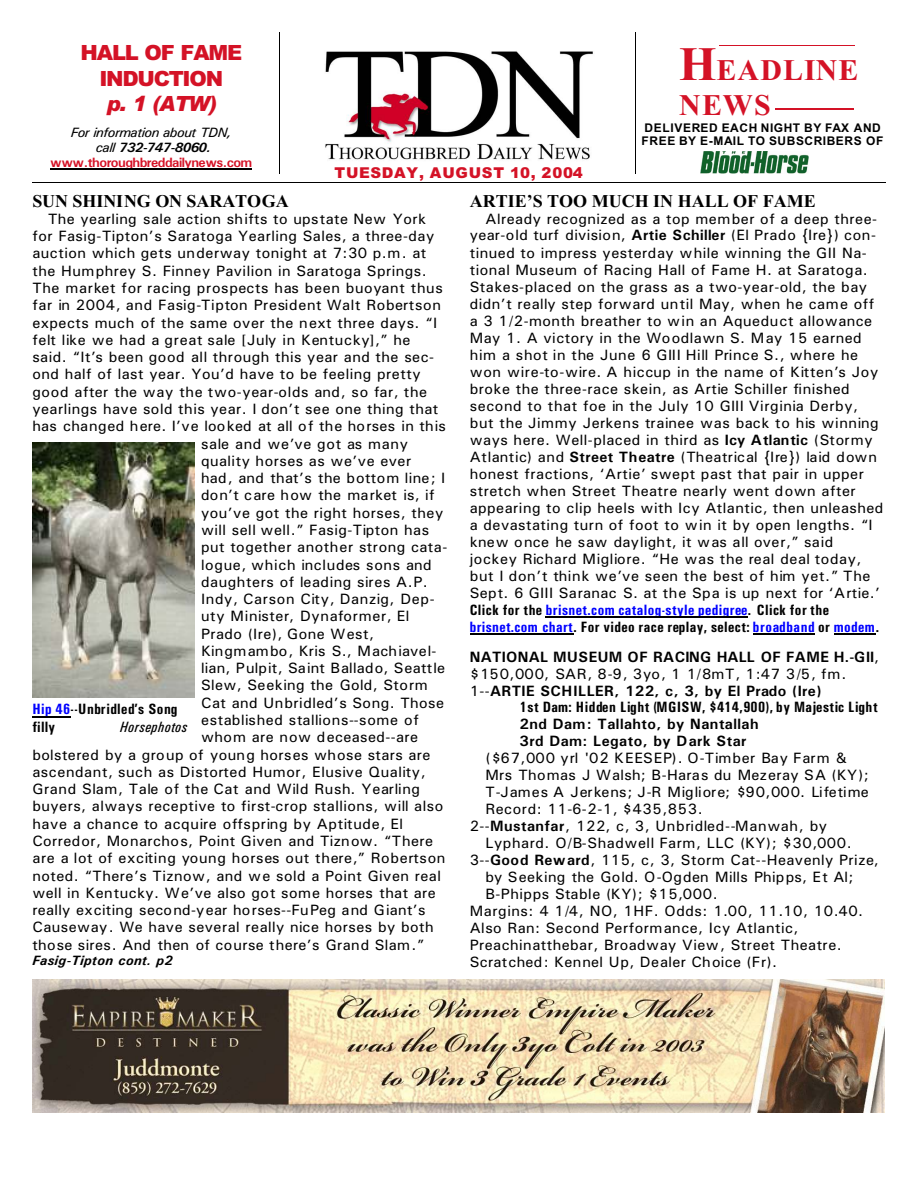
<style>
.page{position:relative;width:918px;height:1188px;background:#fff}
.page>*{position:absolute;margin:0;border:0;box-sizing:border-box;transform-origin:0 0}
.t1{font:700 30px/34.5px "Times New Roman";letter-spacing:.035em;color:#d41226}
.t2{font:900 21px/25.2px "Arial";letter-spacing:-.06em;color:#d41226;text-align:center}
.t3{font:italic 900 21px "Arial";color:#d41226}
.t4{font:700 18px "Times New Roman";color:#000}
.t5{font:15px/17px "Univers";letter-spacing:.03em;color:#000}
.t6{font:15px "Univers";letter-spacing:.01em;color:#000}
.t7{font:700 15px/17px "Univers";letter-spacing:.03em;color:#000}
.t8{font:700 15px/17px "Univers Condensed";letter-spacing:.025em;color:#00f}
.t9{font:15px "Univers";letter-spacing:.06em;color:#000}
.t10{font:700 15px/17.2px "Univers Condensed";letter-spacing:.035em;color:#000}
.t11{font:900 15px "Arial";letter-spacing:.04em;color:#d41226}
.t12{font:italic 15px "Univers Condensed";letter-spacing:.03em;color:#000}
.t13{font:700 13.5px/15px "Univers";letter-spacing:-.04em;color:#d41226;text-align:center}
.t14{font:italic 700 13.5px "Univers";letter-spacing:.025em;color:#000}
.t15{font:700 12px/12.8px "Arial";letter-spacing:.045em;color:#000}
.s1{font-weight:400;font-style:italic;color:#000}
.s2{font-style:italic;color:#000}
.s3{font-size:48px}
.s4{color:#00f}
.s5{font-weight:700}
.s6{color:#000}
.s7{font-weight:400}
</style>
<div class="page">
<hr style="left:50px;top:169px;width:201px;height:1px;background:#000">
<img style="left:325px;top:51px;width:268px;height:109px">
<img style="left:700px;top:151px;width:108px;height:23px">
<hr style="left:719px;top:45px;width:136px;height:1px;background:#d41226">
<hr style="left:776px;top:109px;width:78px;height:1px;background:#d41226">
<hr style="left:280px;top:32px;width:1px;height:142px;background:#000">
<hr style="left:635px;top:32px;width:1px;height:142px;background:#000">
<hr style="left:32px;top:183px;width:853px;height:1px;background:#000">
<img style="left:32px;top:979px;width:852px;height:134px">
<img style="left:32px;top:442px;width:162px;height:255px">
<hr style="left:32px;top:716px;width:39px;height:1px;background:#000">
<hr style="left:546px;top:616px;width:202px;height:1px;background:#000">
<hr style="left:470px;top:633px;width:104px;height:1px;background:#000">
<hr style="left:753px;top:633px;width:62px;height:1px;background:#000">
<hr style="left:834px;top:633px;width:42px;height:1px;background:#000">
<h2 class="t2" style="left:81px;top:43px;width:163px">HALL OF FAME<br>INDUCTION</h2>
<h2 class="t3" style="left:107px;top:95px;width:111px">p. 1 (ATW)</h2>
<p class="t13" style="left:50px;top:126px;width:204px"><span class="s1">For information about TDN,<br>call</span> <span class="s2">732-747-8060. </span>www.thoroughbreddailynews.com</p>
<p class="t11" style="left:335px;top:168px;width:250px">TUESDAY, AUGUST 10, 2004</p>
<h1 class="t1" style="left:679px;top:56px;width:181px"><span class="s3">H</span>EADLINE<br>NEWS</h1>
<p class="t15" style="left:641px;top:123px;width:244px">DELIVERED EACH NIGHT BY FAX AND<br>FREE BY E-MAIL TO SUBSCRIBERS OF</p>
<p class="t4" style="left:32px;top:195px;width:258px">SUN SHINING ON SARATOGA</p>
<p class="t5" style="left:48px;top:212px;width:380px">The yearling sale action shifts to upstate New York</p>
<p class="t5" style="left:32px;top:229px;width:403px">for Fasig-Tipton’s Saratoga Yearling Sales, a three-day</p>
<p class="t5" style="left:32px;top:246px;width:396px">auction which gets underway tonight at 7:30 p.m. at</p>
<p class="t5" style="left:32px;top:263px;width:396px">the Humphrey S. Finney Pavilion in Saratoga Springs.</p>
<p class="t5" style="left:32px;top:281px;width:412px">The market for racing prospects has been buoyant thus</p>
<p class="t5" style="left:32px;top:298px;width:410px">far in 2004, and Fasig-Tipton President Walt Robertson</p>
<p class="t5" style="left:32px;top:315px;width:406px">expects much of the same over the next three days. “I</p>
<p class="t5" style="left:32px;top:333px;width:380px">felt like we had a great sale [July in Kentucky],” he</p>
<p class="t5" style="left:32px;top:350px;width:403px">said. “It’s been good all through this year and the sec-</p>
<p class="t5" style="left:32px;top:367px;width:390px">ond half of last year. You’d have to be feeling pretty</p>
<p class="t5" style="left:32px;top:384px;width:396px">good after the way the two-year-olds and, so far, the</p>
<p class="t5" style="left:32px;top:402px;width:408px">yearlings have sold this year. I don’t see one thing that</p>
<p class="t6" style="left:32px;top:421px;width:415px">has changed here. I’ve looked at all of the horses in this</p>
<p class="t5" style="left:201px;top:436px;width:209px">sale and we’ve got as many</p>
<p class="t5" style="left:201px;top:454px;width:212px">quality horses as we’ve ever</p>
<p class="t5" style="left:201px;top:471px;width:246px">had, and that’s the bottom line; I</p>
<p class="t6" style="left:201px;top:490px;width:235px">don’t care how the market is, if</p>
<p class="t5" style="left:201px;top:505px;width:244px">you’ve got the right horses, they</p>
<p class="t5" style="left:201px;top:523px;width:230px">will sell well.” Fasig-Tipton has</p>
<p class="t5" style="left:201px;top:540px;width:248px">put together another strong cata-</p>
<p class="t5" style="left:201px;top:557px;width:232px">logue, which includes sons and</p>
<p class="t5" style="left:201px;top:574px;width:228px">daughters of leading sires A.P.</p>
<p class="t5" style="left:201px;top:592px;width:235px">Indy, Carson City, Danzig, Dep-</p>
<p class="t5" style="left:201px;top:609px;width:210px">uty Minister, Dynaformer, El</p>
<p class="t5" style="left:201px;top:626px;width:175px">Prado (Ire), Gone West,</p>
<p class="t6" style="left:201px;top:646px;width:237px">Kingmambo, Kris S., Machiavel-</p>
<p class="t6" style="left:201px;top:663px;width:246px">lian, Pulpit, Saint Ballado, Seattle</p>
<p class="t5" style="left:201px;top:678px;width:228px">Slew, Seeking the Gold, Storm</p>
<p class="t5" style="left:201px;top:695px;width:245px">Cat and Unbridled’s Song. Those</p>
<p class="t5" style="left:201px;top:713px;width:219px">established stallions--some of</p>
<p class="t5" style="left:201px;top:730px;width:219px">whom are now deceased--are</p>
<p class="t5" style="left:32px;top:747px;width:400px">bolstered by a group of young horses whose stars are</p>
<p class="t5" style="left:32px;top:765px;width:395px">ascendant, such as Distorted Humor, Elusive Quality,</p>
<p class="t5" style="left:32px;top:782px;width:389px">Grand Slam, Tale of the Cat and Wild Rush. Yearling</p>
<p class="t5" style="left:32px;top:799px;width:412px">buyers, always receptive to first-crop stallions, will also</p>
<p class="t5" style="left:32px;top:816px;width:372px">have a chance to acquire offspring by Aptitude, El</p>
<p class="t5" style="left:32px;top:834px;width:402px">Corredor, Monarchos, Point Given and Tiznow. “There</p>
<p class="t5" style="left:32px;top:851px;width:415px">are a lot of exciting young horses out there,” Robertson</p>
<p class="t5" style="left:32px;top:868px;width:410px">noted. “There’s Tiznow, and we sold a Point Given real</p>
<p class="t5" style="left:32px;top:886px;width:405px">well in Kentucky. We’ve also got some horses that are</p>
<p class="t5" style="left:32px;top:903px;width:395px">really exciting second-year horses--FuPeg and Giant’s</p>
<p class="t5" style="left:32px;top:920px;width:403px">Causeway. We have several really nice horses by both</p>
<p class="t5" style="left:32px;top:937px;width:393px">those sires. And then of course there’s Grand Slam.”</p>
<p class="t14" style="left:32px;top:956px;width:142px">Fasig-Tipton cont. p2</p>
<p class="t10" style="left:32px;top:702px;width:147px"><span class="s4">Hip 46</span>--Unbridled’s Song filly</p>
<p class="t12" style="left:120px;top:721px;width:69px">Horsephotos</p>
<p class="t4" style="left:470px;top:195px;width:348px">ARTIE’S TOO MUCH IN HALL OF FAME</p>
<p class="t5" style="left:470px;top:211px;width:415px;text-indent:16px">Already recognized as a top member of a deep three&shy;year-old turf division, <span class="s5">Artie Schiller</span> (El Prado {Ire}) con&shy;tinued to impress yesterday while winning the GII Na&shy;tional Museum of Racing Hall of Fame H. at Saratoga.<br>Stakes-placed on the grass as a two-year-old, the bay didn’t really step forward until May, when he came off a 3 1/2-month breather to win an Aqueduct allowance May 1. A victory in the Woodlawn S. May 15 earned him a shot in the June 6 GIII Hill Prince S., where he won wire-to-wire. A hiccup in the name of Kitten’s Joy broke the three-race skein, as Artie Schiller finished second to that foe in the July 10 GIII Virginia Derby, but the Jimmy Jerkens trainee was back to his winning ways here. Well-placed in third as <span class="s5">Icy Atlantic</span> (Stormy Atlantic) and <span class="s5">Street Theatre</span> (Theatrical {Ire}) laid down honest fractions, ‘Artie’ swept past that pair in upper stretch when Street Theatre nearly went down after appearing to clip heels with Icy Atlantic, then unleashed a devastating turn of foot to win it by open lengths. “I knew once he saw daylight, it was all over,” said jockey Richard Migliore. “He was the real deal today, but I don’t think we’ve seen the best of him yet.” The Sept. 6 GIII Saranac S. at the Spa is up next for ‘Artie.’</p>
<p class="t8" style="left:470px;top:602px;width:411px"><span class="s6">Click for the</span> brisnet.com catalog-style pedigree<span class="s6">. Click for the </span>brisnet.com chart<span class="s6">. For video race replay, select:</span> broadband <span class="s6">or</span> modem<span class="s6">.</span></p>
<p class="t7" style="left:470px;top:649px;width:411px">NATIONAL MUSEUM OF RACING HALL OF FAME H.-GII<span class="s7">, $150,000, SAR, 8-9, 3yo, 1 1/8mT, 1:47 3/5, fm.<br>1--</span>ARTIE SCHILLER, 122, c, 3, by El Prado (Ire)</p>
<p class="t10" style="left:520px;top:700px;width:360px">1st Dam: Hidden Light (MGISW, $414,900), by Majestic Light</p>
<p class="t7" style="left:520px;top:717px;width:240px">2nd Dam: Tallahto, by Nantallah<br>3rd Dam: Legato, by Dark Star</p>
<p class="t9" style="left:485px;top:753px;width:363px">($67,000 yrl '02 KEESEP). O-Timber Bay Farm &amp;</p>
<p class="t5" style="left:485px;top:768px;width:385px">Mrs Thomas J Walsh; B-Haras du Mezeray SA (KY);</p>
<p class="t9" style="left:485px;top:787px;width:385px">T-James A Jerkens; J-R Migliore; $90,000. Lifetime</p>
<p class="t5" style="left:485px;top:802px;width:219px">Record: 11-6-2-1, $435,853.</p>
<p class="t5" style="left:470px;top:819px;width:359px">2--<span class="s5">Mustanfar</span>, 122, c, 3, Unbridled--Manwah, by</p>
<p class="t5" style="left:485px;top:836px;width:368px">Lyphard. O/B-Shadwell Farm, LLC (KY); $30,000.</p>
<p class="t5" style="left:470px;top:853px;width:410px">3--<span class="s5">Good Reward</span>, 115, c, 3, Storm Cat--Heavenly Prize,</p>
<p class="t6" style="left:485px;top:872px;width:369px">by Seeking the Gold. O-Ogden Mills Phipps, Et Al;</p>
<p class="t5" style="left:485px;top:887px;width:234px">B-Phipps Stable (KY); $15,000.</p>
<p class="t5" style="left:470px;top:904px;width:395px">Margins: 4 1/4, NO, 1HF. Odds: 1.00, 11.10, 10.40.</p>
<p class="t5" style="left:470px;top:921px;width:330px">Also Ran: Second Performance, Icy Atlantic,</p>
<p class="t5" style="left:470px;top:938px;width:374px">Preachinatthebar, Broadway View, Street Theatre.</p>
<p class="t5" style="left:470px;top:955px;width:309px">Scratched: Kennel Up, Dealer Choice (Fr).</p>
</div>
